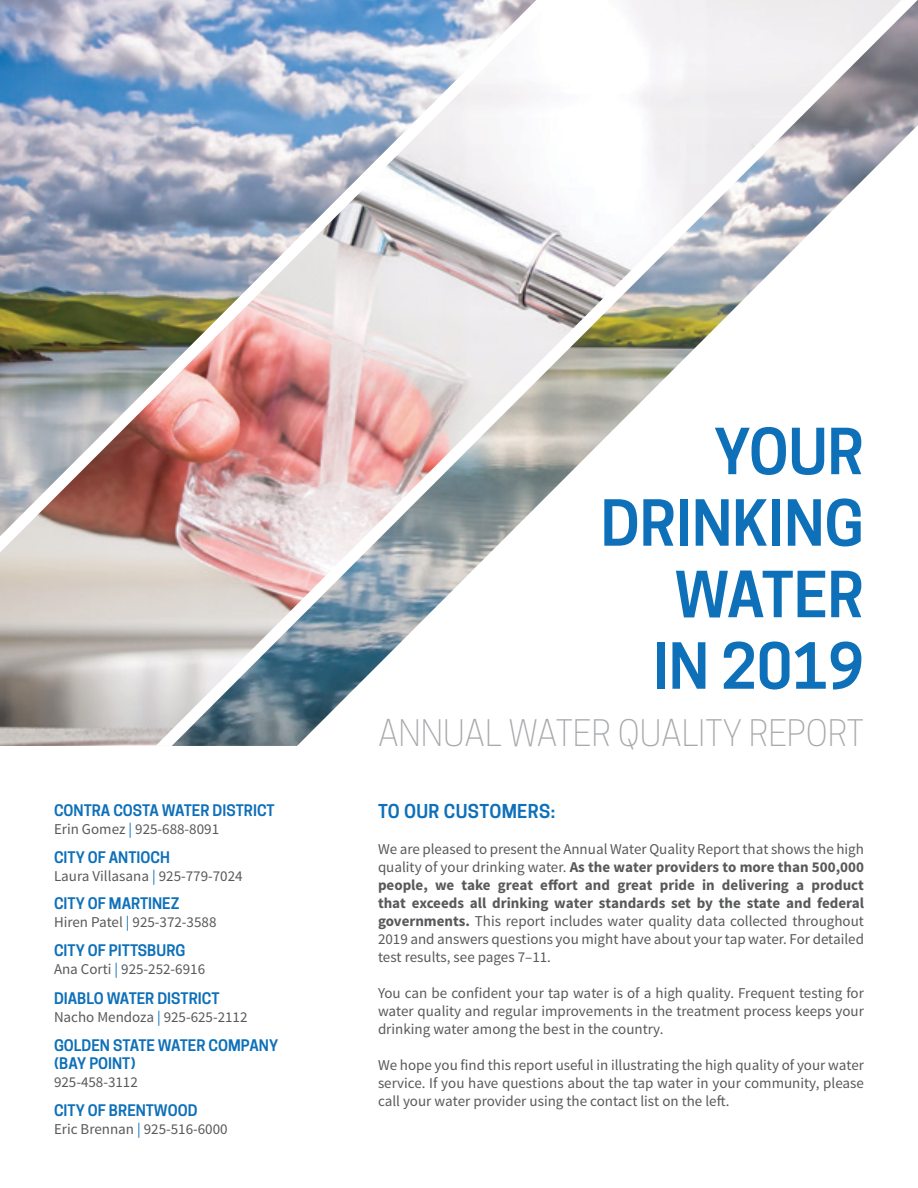
<style>
.page{position:relative;width:918px;height:1188px;background:#fff}
.page>*{position:absolute;margin:0;border:0;box-sizing:border-box;transform-origin:0 0}
.t1{font:600 59.55px/71.6px "Cooper Hewitt";color:#0e70b9;text-align:right}
.t2{font:300 34.35px "Cooper Hewitt";color:#a7a9ac}
.t3{font:600 18px "Cooper Hewitt";letter-spacing:.02em;color:#0e70b9}
.t4{font:15px/18px "Source Sans Pro";color:#58595b;text-align:justify}
.t5{font:600 15px/18px "Cooper Hewitt";color:#0e70b9}
.s1{color:#0e70b9}
.s2{font-weight:700}
</style>
<div class="page">
<img style="left:0;top:0;width:901px;height:746px">
<p class="t5" style="left:54px;top:801px;width:222px">CONTRA COSTA WATER DISTRICT</p>
<p class="t4" style="left:54px;top:820px;width:167px">Erin Gomez <span class="s1">|</span> 925-688-8091</p>
<p class="t5" style="left:54px;top:848px;width:117px">CITY OF ANTIOCH</p>
<p class="t4" style="left:54px;top:867px;width:190px">Laura Villasana <span class="s1">|</span> 925-779-7024</p>
<p class="t5" style="left:54px;top:895px;width:127px">CITY OF MARTINEZ</p>
<p class="t4" style="left:54px;top:914px;width:164px">Hiren Patel <span class="s1">|</span> 925-372-3588</p>
<p class="t5" style="left:54px;top:942px;width:133px">CITY OF PITTSBURG</p>
<p class="t4" style="left:54px;top:960px;width:153px">Ana Corti <span class="s1">|</span> 925-252-6916</p>
<p class="t5" style="left:54px;top:990px;width:167px">DIABLO WATER DISTRICT</p>
<p class="t4" style="left:54px;top:1009px;width:195px">Nacho Mendoza <span class="s1">|</span> 925-625-2112</p>
<p class="t5" style="left:54px;top:1037px;width:226px">GOLDEN STATE WATER COMPANY (BAY POINT)</p>
<p class="t4" style="left:54px;top:1073px;width:85px">925-458-3112</p>
<p class="t5" style="left:54px;top:1101px;width:145px">CITY OF BRENTWOOD</p>
<p class="t4" style="left:54px;top:1120px;width:175px">Eric Brennan <span class="s1">|</span> 925-516-6000</p>
<h1 class="t1" style="left:601px;top:416px;width:265px">YOUR<br>DRINKING<br>WATER<br>IN 2019</h1>
<h2 class="t2" style="left:378px;top:713px;width:487px">ANNUAL WATER QUALITY REPORT</h2>
<p class="t3" style="left:378px;top:801px;width:179px">TO OUR CUSTOMERS:</p>
<p class="t4" style="left:378px;top:840px;width:488px">We are pleased to present the Annual Water Quality Report that shows the high quality of your drinking water. <span class="s2">As the water providers to more than 500,000 people, we take great effort and great pride in delivering a product that exceeds all drinking water standards set by the state and federal governments.</span> This report includes water quality data collected throughout 2019 and answers questions you might have about your tap water. For detailed test results, see pages 7–11.</p>
<p class="t4" style="left:378px;top:984px;width:488px">You can be confident your tap water is of a high quality. Frequent testing for water quality and regular improvements in the treatment process keeps your drinking water among the best in the country.</p>
<p class="t4" style="left:378px;top:1056px;width:488px">We hope you find this report useful in illustrating the high quality of your water service. If you have questions about the tap water in your community, please call your water provider using the contact list on the left.</p>
</div>
